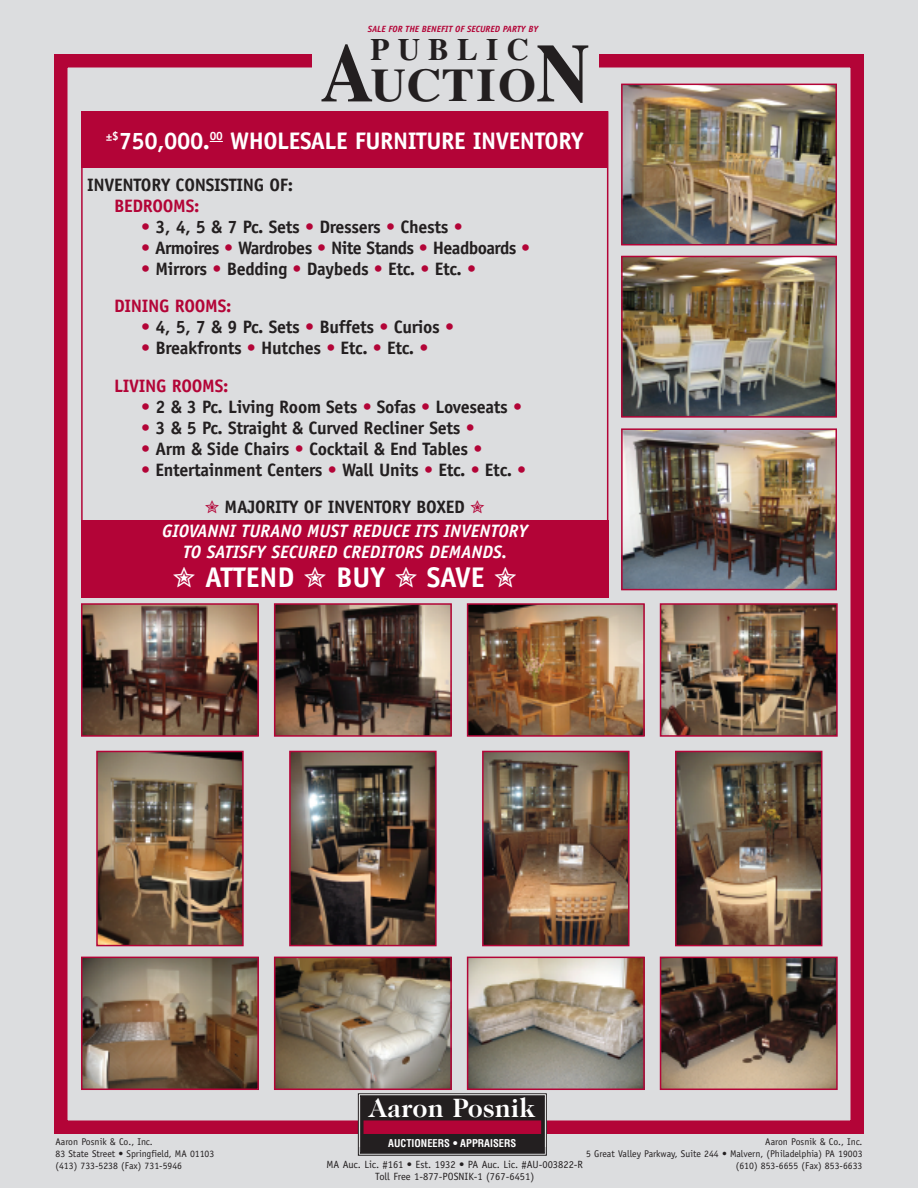
<style>
.page{position:relative;width:918px;height:1188px;background:#dcdddf}
.page>*{position:absolute;margin:0;border:0;box-sizing:border-box;transform-origin:0 0}
.t1{font:700 46.65px "Times";letter-spacing:.025em;color:#231f20;scale:1.05 1}
.t2{font:700 31.05px "Times";letter-spacing:.265em;color:#231f20}
.t3{font:700 28.5px "Officina Sans";color:#fff}
.t4{font:700 27px "Caslon 224 IT Cby BT";color:#fff}
.t5{font:700 24px "Officina Sans";letter-spacing:-.015em;color:#fff}
.t6{font:700 18px/37.5px "Officina Sans";letter-spacing:-.015em;color:#231f20}
.t7{font:italic 700 18px/21.6px "Officina Sans";color:#fff;text-align:center}
.t8{font:700 18px "Officina Sans";letter-spacing:-.035em;color:#231f20}
.t9{font:700 18px "Officina Sans";letter-spacing:-.015em;color:#b30437}
.t10{font:10.5px "Officina Sans";color:#231f20}
.t11{font:700 condensed 10.5px "Helvetica";color:#fff}
.t12{font:9.75px/11.7px "Officina Sans";color:#231f20}
.t13{font:italic 700 9px "Officina Sans";color:#b30437}
.s1{font-size:82.8px}
.s2{color:#b30437}
</style>
<div class="page">
<div style="left:54px;top:54px;width:810px;height:1080px;border:14px solid #b30437"></div>
<div style="left:361px;top:1096px;width:183px;height:57px;background:#231f20"></div>
<div style="left:358px;top:1093px;width:189px;height:63px;border:1px solid #231f20"></div>
<div style="left:360px;top:1095px;width:185px;height:59px;border:1px solid #231f20"></div>
<div style="left:364px;top:1120px;width:177px;height:14px;background:#b30437"></div>
<div style="left:312px;top:37px;width:287px;height:89px;background:#dcdddf"></div>
<img style="left:624px;top:87px;width:210px;height:155px">
<div style="left:621px;top:84px;width:216px;height:161px;border:2px solid #b30437"></div>
<img style="left:624px;top:259px;width:210px;height:156px">
<div style="left:621px;top:256px;width:216px;height:162px;border:2px solid #b30437"></div>
<img style="left:624px;top:431px;width:210px;height:156px">
<div style="left:621px;top:428px;width:216px;height:162px;border:2px solid #b30437"></div>
<img style="left:663px;top:606px;width:172px;height:128px">
<div style="left:660px;top:603px;width:178px;height:134px;border:2px solid #b30437"></div>
<img style="left:678px;top:754px;width:141px;height:189px">
<div style="left:675px;top:751px;width:147px;height:195px;border:2px solid #b30437"></div>
<img style="left:663px;top:960px;width:172px;height:127px">
<div style="left:660px;top:957px;width:178px;height:133px;border:2px solid #b30437"></div>
<img style="left:470px;top:606px;width:172px;height:128px">
<div style="left:467px;top:603px;width:178px;height:134px;border:2px solid #b30437"></div>
<img style="left:485px;top:754px;width:142px;height:189px">
<div style="left:482px;top:751px;width:148px;height:195px;border:2px solid #b30437"></div>
<img style="left:470px;top:960px;width:172px;height:127px">
<div style="left:467px;top:957px;width:178px;height:133px;border:2px solid #b30437"></div>
<img style="left:277px;top:606px;width:172px;height:128px">
<div style="left:274px;top:603px;width:178px;height:134px;border:2px solid #b30437"></div>
<img style="left:292px;top:754px;width:142px;height:189px">
<div style="left:289px;top:751px;width:148px;height:195px;border:2px solid #b30437"></div>
<img style="left:277px;top:960px;width:172px;height:127px">
<div style="left:274px;top:957px;width:178px;height:133px;border:2px solid #b30437"></div>
<img style="left:84px;top:606px;width:172px;height:128px">
<div style="left:81px;top:603px;width:178px;height:134px;border:2px solid #b30437"></div>
<img style="left:99px;top:754px;width:142px;height:189px">
<div style="left:96px;top:751px;width:148px;height:195px;border:2px solid #b30437"></div>
<img style="left:84px;top:960px;width:172px;height:127px">
<div style="left:81px;top:957px;width:178px;height:133px;border:2px solid #b30437"></div>
<div style="left:81px;top:111px;width:526px;height:57px;background:#b30437"></div>
<svg style="left:210px;top:141px;width:13px;height:1px"></svg>
<div style="left:81px;top:520px;width:527px;height:78px;background:#b30437"></div>
<p class="t13" style="left:368px;top:26px;width:172px">SALE FOR THE BENEFIT OF SECURED PARTY BY</p>
<h2 class="t2" style="left:370px;top:39px;width:160px">PUBLIC</h2>
<h1 class="t1" style="left:321px;top:70px;width:258px"><span class="s1">A</span>UCTIO<span class="s1">N</span></h1>
<h3 class="t5" style="left:106px;top:132px;width:479px"><sup>±$</sup>750,000.<sup>00</sup> WHOLESALE FURNITURE INVENTORY</h3>
<p class="t6" style="left:87px;top:168px;width:208px">INVENTORY CONSISTING OF:</p>
<p class="t9" style="left:114px;top:199px;width:87px">BEDROOMS:</p>
<p class="t6" style="left:141px;top:210px;width:323px"><span class="s2">•</span> 3, 4, 5 &amp; 7 Pc. Sets <span class="s2">•</span> Dressers <span class="s2">•</span> Chests <span class="s2">•</span></p>
<p class="t8" style="left:141px;top:241px;width:390px"><span class="s2">•</span> Armoires <span class="s2">•</span> Wardrobes <span class="s2">•</span> Nite Stands <span class="s2">•</span> Headboards <span class="s2">•</span></p>
<p class="t6" style="left:114px;top:252px;width:364px;text-indent:27px"><span class="s2">•</span> Mirrors <span class="s2">•</span> Bedding <span class="s2">•</span> Daybeds <span class="s2">•</span> Etc. <span class="s2">•</span> Etc. <span class="s2">•<br>DINING ROOMS:</span></p>
<p class="t6" style="left:141px;top:310px;width:315px"><span class="s2">•</span> 4, 5, 7 &amp; 9 Pc. Sets <span class="s2">•</span> Buffets <span class="s2">•</span> Curios <span class="s2">•</span></p>
<p class="t6" style="left:114px;top:331px;width:316px;text-indent:27px"><span class="s2">•</span> Breakfronts <span class="s2">•</span> Hutches <span class="s2">•</span> Etc. <span class="s2">•</span> Etc. <span class="s2">•<br>LIVING ROOMS:</span></p>
<p class="t6" style="left:141px;top:390px;width:382px"><span class="s2">•</span> 2 &amp; 3 Pc. Living Room Sets <span class="s2">•</span> Sofas <span class="s2">•</span> Loveseats <span class="s2">•</span></p>
<p class="t6" style="left:141px;top:411px;width:335px"><span class="s2">•</span> 3 &amp; 5 Pc. Straight &amp; Curved Recliner Sets <span class="s2">•</span></p>
<p class="t6" style="left:141px;top:432px;width:343px"><span class="s2">•</span> Arm &amp; Side Chairs <span class="s2">•</span> Cocktail &amp; End Tables <span class="s2">•</span></p>
<p class="t6" style="left:205px;top:453px;width:323px;text-indent:-64px"><span class="s2">•</span> Entertainment Centers <span class="s2">•</span> Wall Units <span class="s2">•</span> Etc. <span class="s2">•</span> Etc. <span class="s2">• ✮</span> MAJORITY OF INVENTORY BOXED <span class="s2">✮</span></p>
<p class="t7" style="left:162px;top:521px;width:367px">GIOVANNI TURANO MUST REDUCE ITS INVENTORY<br>TO SATISFY SECURED CREDITORS DEMANDS.</p>
<h3 class="t3" style="left:173px;top:567px;width:346px">✮ ATTEND ✮ BUY ✮ SAVE ✮</h3>
<h3 class="t4" style="left:369px;top:1097px;width:168px">Aaron Posnik</h3>
<p class="t11" style="left:388px;top:1138px;width:130px">AUCTIONEERS • APPRAISERS</p>
<p class="t12" style="left:56px;top:1137px;width:160px">Aaron Posnik &amp; Co., Inc.<br>83 State Street • Springfield, MA 01103 (413) 733-5238 (Fax) 731-5946</p>
<p class="t12" style="left:586px;top:1137px;width:278px;text-align:right">Aaron Posnik &amp; Co., Inc.<br>5 Great Valley Parkway, Suite 244 • Malvern, (Philadelphia) PA 19003</p>
<p class="t10" style="left:327px;top:1160px;width:258px">MA Auc. Lic. #161 • Est. 1932 • PA Auc. Lic. #AU-003822-R</p>
<p class="t12" style="left:736px;top:1160px;width:128px">(610) 853-6655 (Fax) 853-6633</p>
<p class="t10" style="left:375px;top:1173px;width:161px">Toll Free 1-877-POSNIK-1 (767-6451)</p>
</div>
